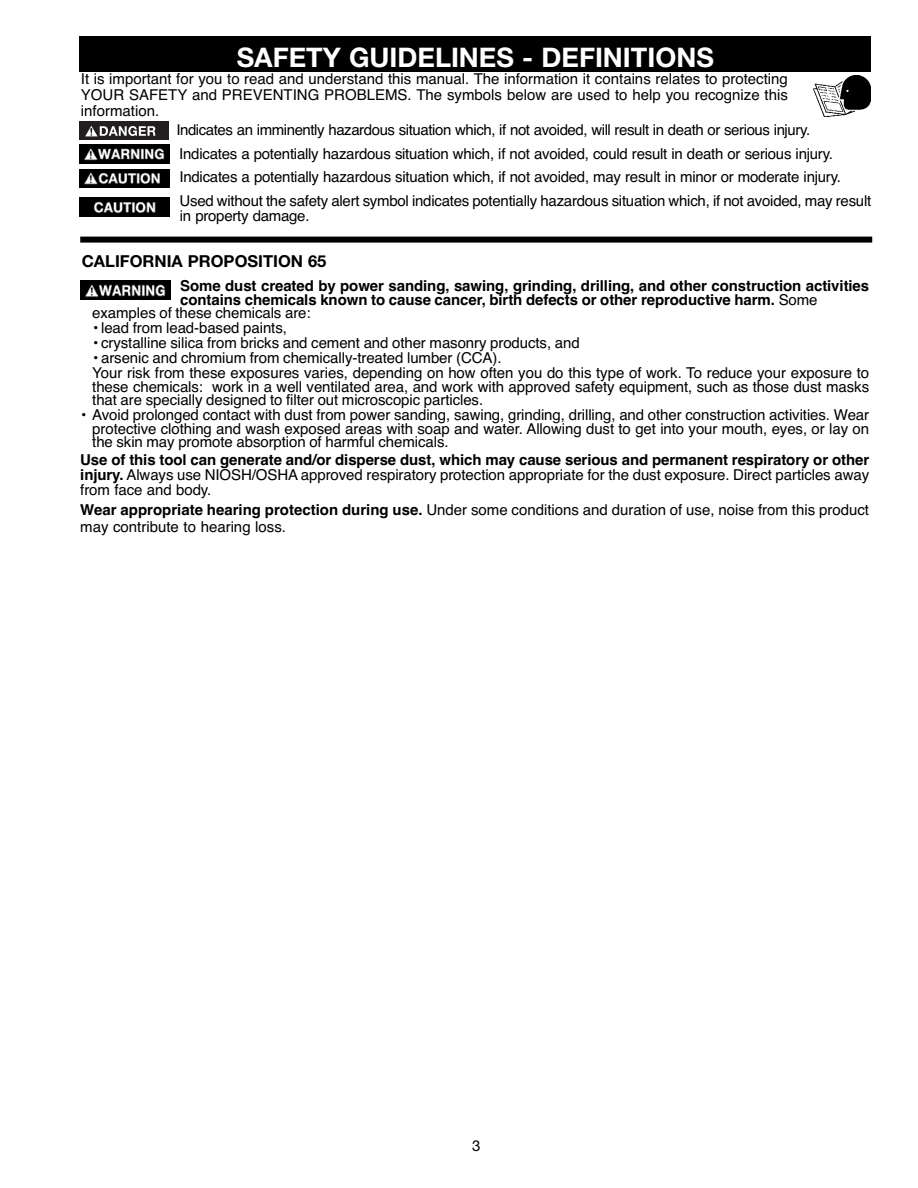
<style>
.page{position:relative;width:918px;height:1188px;background:#fff}
.page>*{position:absolute;margin:0;border:0;box-sizing:border-box;transform-origin:0 0}
.t1{font:700 27px "Helvetica Neue";color:#fff}
.t2{font:700 16.5px "Helvetica Neue";color:#000}
.t3{font:15px/23.5px "Helvetica";letter-spacing:-.005em;color:#000}
.t4{font:700 15px "Helvetica";letter-spacing:-.005em;color:#000}
.t5{font:15px "Helvetica Neue";color:#000}
.s1{font-weight:400}
.s2{font-weight:700}
</style>
<div class="page">
<div style="left:79px;top:36px;width:792px;height:36px;background:#000"></div>
<div style="left:79px;top:197px;width:93px;height:20px;background:linear-gradient(to bottom,#000,#000)"></div>
<img style="left:79px;top:197px;width:90px;height:19px">
<img style="left:79px;top:169px;width:90px;height:18px">
<img style="left:79px;top:145px;width:90px;height:19px">
<div style="left:79px;top:122px;width:90px;height:18px;background:#231f20"></div>
<svg style="left:85px;top:126px;width:70px;height:10px"></svg>
<img style="left:80px;top:281px;width:90px;height:19px">
<div style="left:80px;top:237px;width:792px;height:6px;background:#000"></div>
<img style="left:813px;top:75px;width:57px;height:42px">
<h1 class="t1" style="left:237px;top:48px;width:479px">SAFETY GUIDELINES - DEFINITIONS</h1>
<p class="t3" style="left:81px;top:72px;width:709px;line-height:15.8px;text-align:justify">It is important for you to read and understand this manual. The information it contains relates to protecting YOUR SAFETY and PREVENTING PROBLEMS. The symbols below are used to help you recognize this information.</p>
<p class="t3" style="left:176px;top:120px;width:696px">Indicates an imminently hazardous situation which, if not avoided, will result in death or serious injury.<br>Indicates a potentially hazardous situation which, if not avoided, could result in death or serious injury.<br>Indicates a potentially hazardous situation which, if not avoided, may result in minor or moderate injury.<br>Used without the safety alert symbol indicates potentially hazardous situation which, if not avoided, may result</p>
<p class="t3" style="left:180px;top:205px;width:131px">in property damage.</p>
<p class="t2" style="left:82px;top:255px;width:246px">CALIFORNIA PROPOSITION 65</p>
<p class="t4" style="left:180px;top:280px;width:691px">Some dust created by power sanding, sawing, grinding, drilling, and other construction activities</p>
<p class="t4" style="left:180px;top:294px;width:639px">contains chemicals known to cause cancer, birth defects or other reproductive harm. <span class="s1">Some</span></p>
<p class="t3" style="left:92px;top:303px;width:220px">examples of these chemicals are:</p>
<p class="t3" style="left:92px;top:318px;width:196px">• lead from lead-based paints,</p>
<p class="t3" style="left:92px;top:333px;width:489px">• crystalline silica from bricks and cement and other masonry products, and</p>
<p class="t3" style="left:92px;top:352px;width:778px;line-height:15px">• arsenic and chromium from chemically-treated lumber (CCA).<br>Your risk from these exposures varies, depending on how often you do this type of work. To reduce your exposure to</p>
<p class="t3" style="left:92px;top:381px;width:778px;line-height:13.5px">these chemicals: work in a well ventilated area, and work with approved safety equipment, such as those dust masks that are specially designed to filter out microscopic particles.</p>
<p class="t3" style="left:92px;top:410px;width:778px;line-height:13.5px;text-align:justify;text-indent:-12px">• Avoid prolonged contact with dust from power sanding, sawing, grinding, drilling, and other construction activities. Wear protective clothing and wash exposed areas with soap and water. Allowing dust to get into your mouth, eyes, or lay on the skin may promote absorption of harmful chemicals.</p>
<p class="t3" style="left:80px;top:453px;width:790px;line-height:15px;text-align:justify"><span class="s2">Use of this tool can generate and/or disperse dust, which may cause serious and permanent respiratory or other injury.</span> Always use NIOSH/OSHA approved respiratory protection appropriate for the dust exposure. Direct particles away from face and body.</p>
<p class="t3" style="left:80px;top:503px;width:790px;line-height:16.5px"><span class="s2">Wear appropriate hearing protection during use.</span> Under some conditions and duration of use, noise from this product may contribute to hearing loss.</p>
<p class="t5" style="left:472px;top:1140px;width:10px">3</p>
</div>
